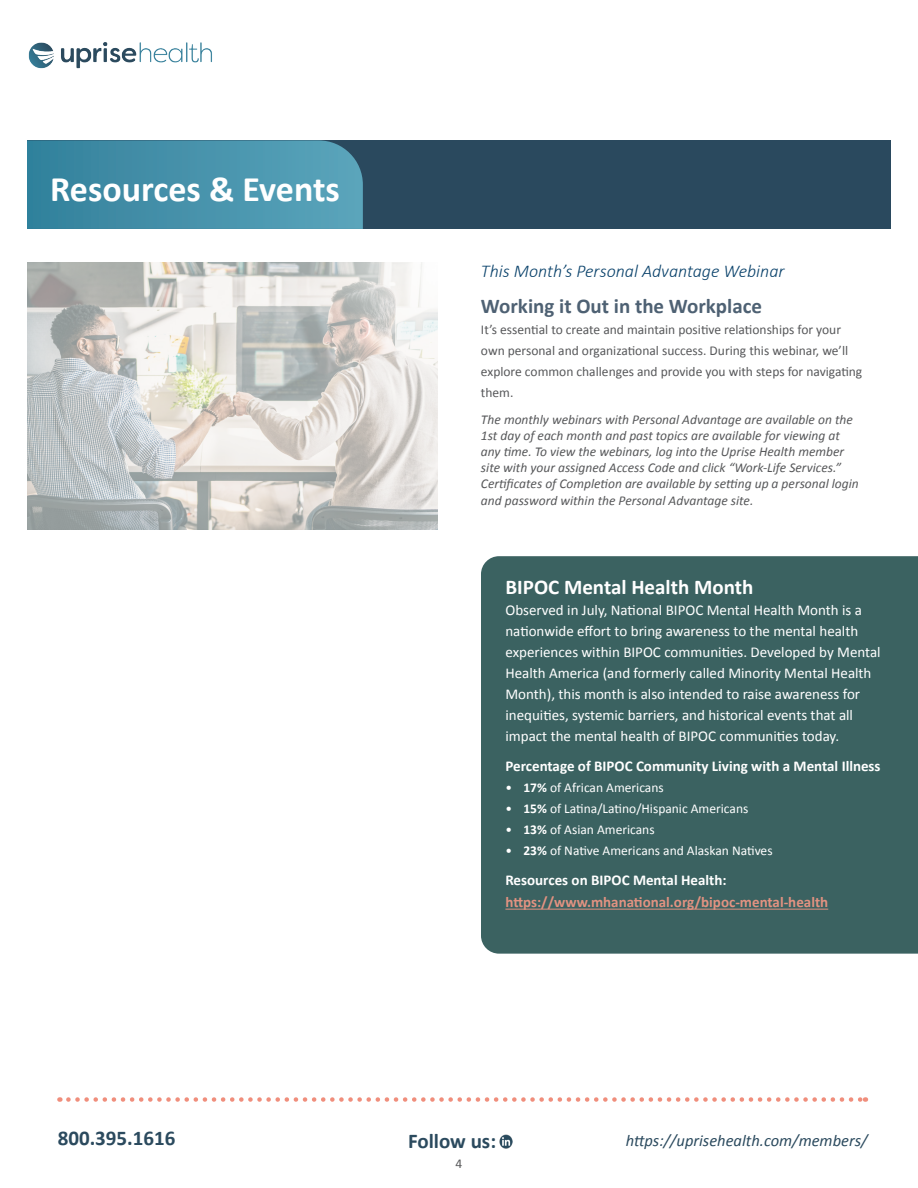
<style>
.page{position:relative;width:918px;height:1188px;background:#fff}
.page>*{position:absolute;margin:0;border:0;box-sizing:border-box;transform-origin:0 0}
.Edition_Name{font:700 36px "Calibri";color:#fff}
.Body{font:700 21px "Calibri";color:#4e6173}
.t1{font:700 21px "Calibri";color:#fff}
.Paragraph_Style_1{font:700 21px "Calibri";color:#2b4a5e}
.Paragraph_Style_1-2{font:italic 300 18px "Calibri";color:#0a426b}
.t2{font:italic 16.5px "Calibri";color:#2b4a5e}
.Body-2{font:15px/21px "Calibri";color:#fff}
.Body-3{font:700 15px "Calibri";color:#fff}
.t3{font:700 15px "Calibri";color:#e29281}
.Body-4{font:italic 13.5px/16.2px "Calibri";color:#57585a}
.Body-5{font:13.5px/21px "Calibri";color:#57585a}
.Body-6{font:13.5px "Calibri";color:#fff}
.s1{font-weight:700}
</style>
<div class="page">
<svg style="left:68px;top:1097px;width:798px;height:5px"></svg>
<img style="left:499px;top:1135px;width:14px;height:13px">
<div style="left:27px;top:140px;width:864px;height:89px;background:#2a495e"></div>
<svg style="left:27px;top:140px;width:336px;height:89px"></svg>
<img style="left:27px;top:263px;width:410px;height:267px">
<img style="left:28px;top:42px;width:184px;height:27px">
<div style="left:481px;top:556px;width:437px;height:398px;background:#3b6261"></div>
<hr style="left:505px;top:909px;width:323px;height:1px;background:#e29281">
<p class="Edition_Name" style="left:50px;top:164px;width:291px">Resources &amp; Events</p>
<p class="Paragraph_Style_1-2" style="left:481px;top:259px;width:305px">This Month’s Personal Advantage Webinar</p>
<p class="Body" style="left:481px;top:291px;width:283px">Working it Out in the Workplace</p>
<p class="Body-5" style="left:481px;top:318px;width:383px">It’s essential to create and maintain positive relationships for your own personal and organizational success. During this webinar, we’ll explore common challenges and provide you with steps for navigating them.</p>
<p class="Body-4" style="left:481px;top:410px;width:379px">The monthly webinars with Personal Advantage are available on the 1st day of each month and past topics are available for viewing at any time. To view the webinars, log into the Uprise Health member site with your assigned Access Code and click “Work-Life Services.” Certificates of Completion are available by setting up a personal login and password within the Personal Advantage site.</p>
<p class="t1" style="left:505px;top:572px;width:249px">BIPOC Mental Health Month</p>
<p class="Body-2" style="left:505px;top:599px;width:377px">Observed in July, National BIPOC Mental Health Month is a nationwide effort to bring awareness to the mental health experiences within BIPOC communities. Developed by Mental Health America (and formerly called Minority Mental Health Month), this month is also intended to raise awareness for inequities, systemic barriers, and historical events that all impact the mental health of BIPOC communities today.</p>
<p class="Body-3" style="left:505px;top:755px;width:377px">Percentage of BIPOC Community Living with a Mental Illness</p>
<p class="Body-6" style="left:505px;top:778px;width:160px">• <span class="s1">17%</span> of African Americans</p>
<p class="Body-6" style="left:505px;top:799px;width:244px">• <span class="s1">15%</span> of Latina/Latino/Hispanic Americans</p>
<p class="Body-6" style="left:505px;top:820px;width:151px">• <span class="s1">13%</span> of Asian Americans</p>
<p class="Body-6" style="left:505px;top:841px;width:269px">• <span class="s1">23%</span> of Native Americans and Alaskan Natives</p>
<p class="Body-3" style="left:505px;top:869px;width:223px">Resources on BIPOC Mental Health:</p>
<p class="t3" style="left:505px;top:892px;width:324px">https://www.mhanational.org/bipoc-mental-health</p>
<p class="Paragraph_Style_1" style="left:58px;top:1123px;width:119px">800.395.1616</p>
<p class="t2" style="left:626px;top:1129px;width:243px">https://uprisehealth.com/members/</p>
<p class="Body-5" style="left:456px;top:1152px;width:8px">4</p>
<p class="Paragraph_Style_1" style="left:408px;top:1126px;width:90px">Follow us:</p>
</div>
